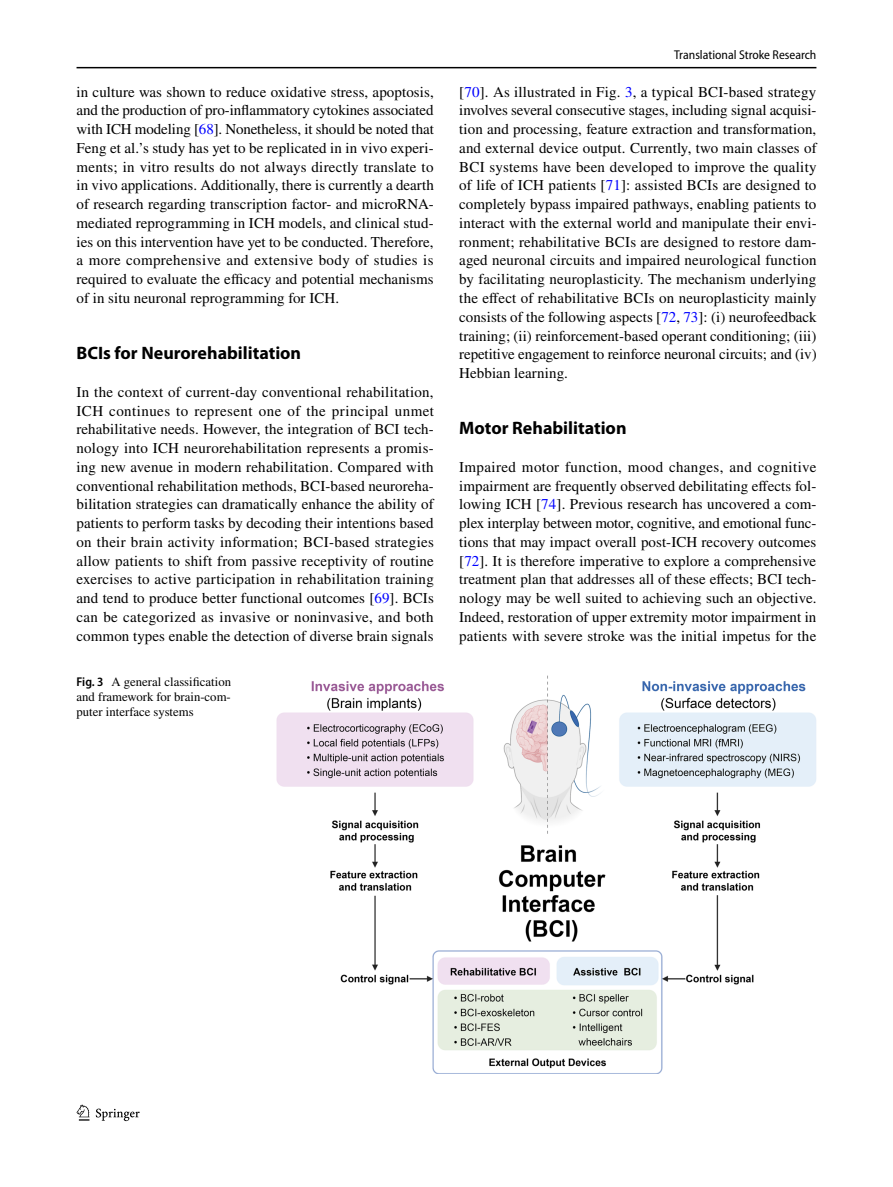
<style>
.page{position:relative;width:893px;height:1187px;background:#fff}
.page>*{position:absolute;margin:0;border:0;box-sizing:border-box;transform-origin:0 0}
.t1{font:700 18px "Myriad Pro";color:#000}
.t2{font:15px/18.8px "STIX";letter-spacing:.005em;color:#000;text-align:justify}
.t3{font:12.75px/15px "STIX";color:#000;text-align:justify}
.t4{font:semi-condensed 12.75px "Myriad Pro";color:#000}
.s1{color:#00f}
.s2{font-family:"Myriad Pro";font-weight:600;font-stretch:semi-condensed}
</style>
<div class="page">
<hr style="left:77px;top:67px;width:739px;height:1px;background:#000">
<svg style="left:77px;top:1104px;width:12px;height:16px"></svg>
<svg style="left:96px;top:1108px;width:44px;height:12px"></svg>
<img style="left:276px;top:676px;width:540px;height:397px">
<p class="t2" style="left:77px;top:83px;width:359px">in culture was shown to reduce oxidative stress, apoptosis, and the production of pro-inflammatory cytokines associated with ICH modeling [<span class="s1">68</span>]. Nonetheless, it should be noted that Feng et al.’s study has yet to be replicated in in vivo experi&shy;ments; in vitro results do not always directly translate to in vivo applications. Additionally, there is currently a dearth of research regarding transcription factor- and microRNA&shy;mediated reprogramming in ICH models, and clinical stud&shy;ies on this intervention have yet to be conducted. Therefore, a more comprehensive and extensive body of studies is required to evaluate the efficacy and potential mechanisms of in situ neuronal reprogramming for ICH.</p>
<p class="t1" style="left:77px;top:341px;width:226px">BCIs for Neurorehabilitation</p>
<p class="t2" style="left:77px;top:383px;width:359px">In the context of current-day conventional rehabilitation, ICH continues to represent one of the principal unmet rehabilitative needs. However, the integration of BCI tech&shy;nology into ICH neurorehabilitation represents a promis&shy;ing new avenue in modern rehabilitation. Compared with conventional rehabilitation methods, BCI-based neuroreha&shy;bilitation strategies can dramatically enhance the ability of patients to perform tasks by decoding their intentions based on their brain activity information; BCI-based strategies allow patients to shift from passive receptivity of routine exercises to active participation in rehabilitation training and tend to produce better functional outcomes [<span class="s1">69</span>]. BCIs can be categorized as invasive or noninvasive, and both common types enable the detection of diverse brain signals</p>
<p class="t3" style="left:77px;top:674px;width:156px"><span class="s2">Fig. 3</span> A general classification and framework for brain-com&shy;puter interface systems</p>
<p class="t4" style="left:674px;top:48px;width:144px">Translational Stroke Research</p>
<p class="t2" style="left:459px;top:83px;width:359px">[<span class="s1">70</span>]. As illustrated in Fig. <span class="s1">3</span>, a typical BCI-based strategy involves several consecutive stages, including signal acquisi&shy;tion and processing, feature extraction and transformation, and external device output. Currently, two main classes of BCI systems have been developed to improve the quality of life of ICH patients [<span class="s1">71</span>]: assisted BCIs are designed to completely bypass impaired pathways, enabling patients to interact with the external world and manipulate their envi&shy;ronment; rehabilitative BCIs are designed to restore dam&shy;aged neuronal circuits and impaired neurological function by facilitating neuroplasticity. The mechanism underlying the effect of rehabilitative BCIs on neuroplasticity mainly consists of the following aspects [<span class="s1">72</span>, <span class="s1">73</span>]: (i) neurofeedback training; (ii) reinforcement-based operant conditioning; (iii) repetitive engagement to reinforce neuronal circuits; and (iv)<br>Hebbian learning.</p>
<p class="t1" style="left:459px;top:416px;width:169px">Motor Rehabilitation</p>
<p class="t2" style="left:459px;top:458px;width:359px">Impaired motor function, mood changes, and cognitive impairment are frequently observed debilitating effects fol&shy;lowing ICH [<span class="s1">74</span>]. Previous research has uncovered a com&shy;plex interplay between motor, cognitive, and emotional func&shy;tions that may impact overall post-ICH recovery outcomes [<span class="s1">72</span>]. It is therefore imperative to explore a comprehensive treatment plan that addresses all of these effects; BCI tech&shy;nology may be well suited to achieving such an objective.<br>Indeed, restoration of upper extremity motor impairment in patients with severe stroke was the initial impetus for the</p>
</div>
